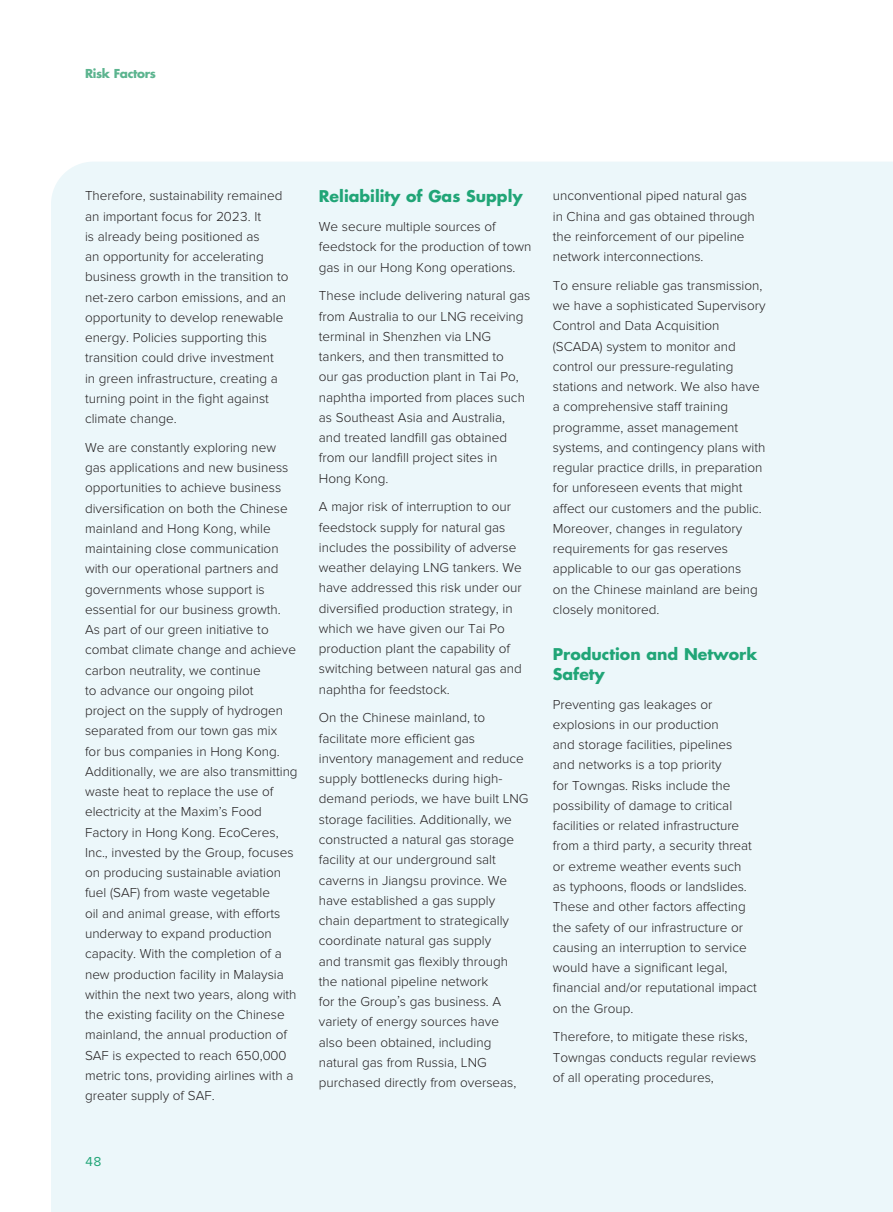
<style>
.page{position:relative;width:893px;height:1212px;background:#fff}
.page>*{position:absolute;margin:0;border:0;box-sizing:border-box;transform-origin:0 0}
.t1{font:700 15.75px/20.2px "Futura Std";color:#21a577}
.t2{font:300 13.5px/20.2px "Proxima Nova";color:#231f20}
.t3{font:13.5px "Proxima Nova";color:#21a577}
.t4{font:700 12px "Futura Std";letter-spacing:-.03em;color:#5cb48f}
</style>
<div class="page">
<div style="left:51px;top:162px;width:842px;height:1050px;background:#ecf7fa"></div>
<p class="t4" style="left:85px;top:66px;width:72px">Risk Factors</p>
<p class="t2" style="left:85px;top:186px;width:205px">Therefore, sustainability remained an important focus for 2023. It<br>is already being positioned as<br>an opportunity for accelerating business growth in the transition to net-zero carbon emissions, and an opportunity to develop renewable energy. Policies supporting this transition could drive investment<br>in green infrastructure, creating a turning point in the fight against climate change.</p>
<p class="t2" style="left:85px;top:437px;width:214px">We are constantly exploring new gas applications and new business opportunities to achieve business diversification on both the Chinese mainland and Hong Kong, while maintaining close communication with our operational partners and governments whose support is essential for our business growth.<br>As part of our green initiative to combat climate change and achieve carbon neutrality, we continue<br>to advance our ongoing pilot<br>project on the supply of hydrogen separated from our town gas mix<br>for bus companies in Hong Kong.<br>Additionally, we are also transmitting waste heat to replace the use of electricity at the Maxim’s Food Factory in Hong Kong. EcoCeres, Inc., invested by the Group, focuses on producing sustainable aviation fuel (SAF) from waste vegetable<br>oil and animal grease, with efforts underway to expand production capacity. With the completion of a new production facility in Malaysia within the next two years, along with the existing facility on the Chinese mainland, the annual production of SAF is expected to reach 650,000 metric tons, providing airlines with a greater supply of SAF.</p>
<p class="t3" style="left:85px;top:1153px;width:18px">48</p>
<p class="t1" style="left:319px;top:186px;width:205px">Reliability of Gas Supply</p>
<p class="t2" style="left:319px;top:217px;width:214px">We secure multiple sources of feedstock for the production of town gas in our Hong Kong operations.</p>
<p class="t2" style="left:319px;top:286px;width:213px">These include delivering natural gas from Australia to our LNG receiving terminal in Shenzhen via LNG tankers, and then transmitted to<br>our gas production plant in Tai Po, naphtha imported from places such as Southeast Asia and Australia, and treated landfill gas obtained from our landfill project sites in<br>Hong Kong.</p>
<p class="t2" style="left:319px;top:497px;width:204px">A major risk of interruption to our feedstock supply for natural gas includes the possibility of adverse weather delaying LNG tankers. We have addressed this risk under our diversified production strategy, in which we have given our Tai Po production plant the capability of switching between natural gas and naphtha for feedstock.</p>
<p class="t2" style="left:319px;top:708px;width:211px">On the Chinese mainland, to facilitate more efficient gas inventory management and reduce supply bottlenecks during high&shy;demand periods, we have built LNG storage facilities. Additionally, we constructed a natural gas storage facility at our underground salt caverns in Jiangsu province. We have established a gas supply chain department to strategically coordinate natural gas supply<br>and transmit gas flexibly through the national pipeline network<br>for the Group’s gas business. A variety of energy sources have<br>also been obtained, including natural gas from Russia, LNG purchased directly from overseas,</p>
<p class="t2" style="left:553px;top:186px;width:204px">unconventional piped natural gas in China and gas obtained through the reinforcement of our pipeline network interconnections.</p>
<p class="t2" style="left:553px;top:275px;width:214px">To ensure reliable gas transmission, we have a sophisticated Supervisory<br>Control and Data Acquisition (SCADA) system to monitor and control our pressure-regulating stations and network. We also have a comprehensive staff training programme, asset management systems, and contingency plans with regular practice drills, in preparation for unforeseen events that might affect our customers and the public.<br>Moreover, changes in regulatory requirements for gas reserves applicable to our gas operations<br>on the Chinese mainland are being closely monitored.</p>
<p class="t1" style="left:553px;top:643px;width:206px">Production and Network<br>Safety</p>
<p class="t2" style="left:553px;top:694px;width:206px">Preventing gas leakages or explosions in our production<br>and storage facilities, pipelines and networks is a top priority<br>for Towngas. Risks include the possibility of damage to critical facilities or related infrastructure from a third party, a security threat or extreme weather events such as typhoons, floods or landslides.<br>These and other factors affecting the safety of our infrastructure or causing an interruption to service would have a significant legal, financial and/or reputational impact on the Group.</p>
<p class="t2" style="left:553px;top:1027px;width:205px">Therefore, to mitigate these risks,<br>Towngas conducts regular reviews of all operating procedures,</p>
</div>
